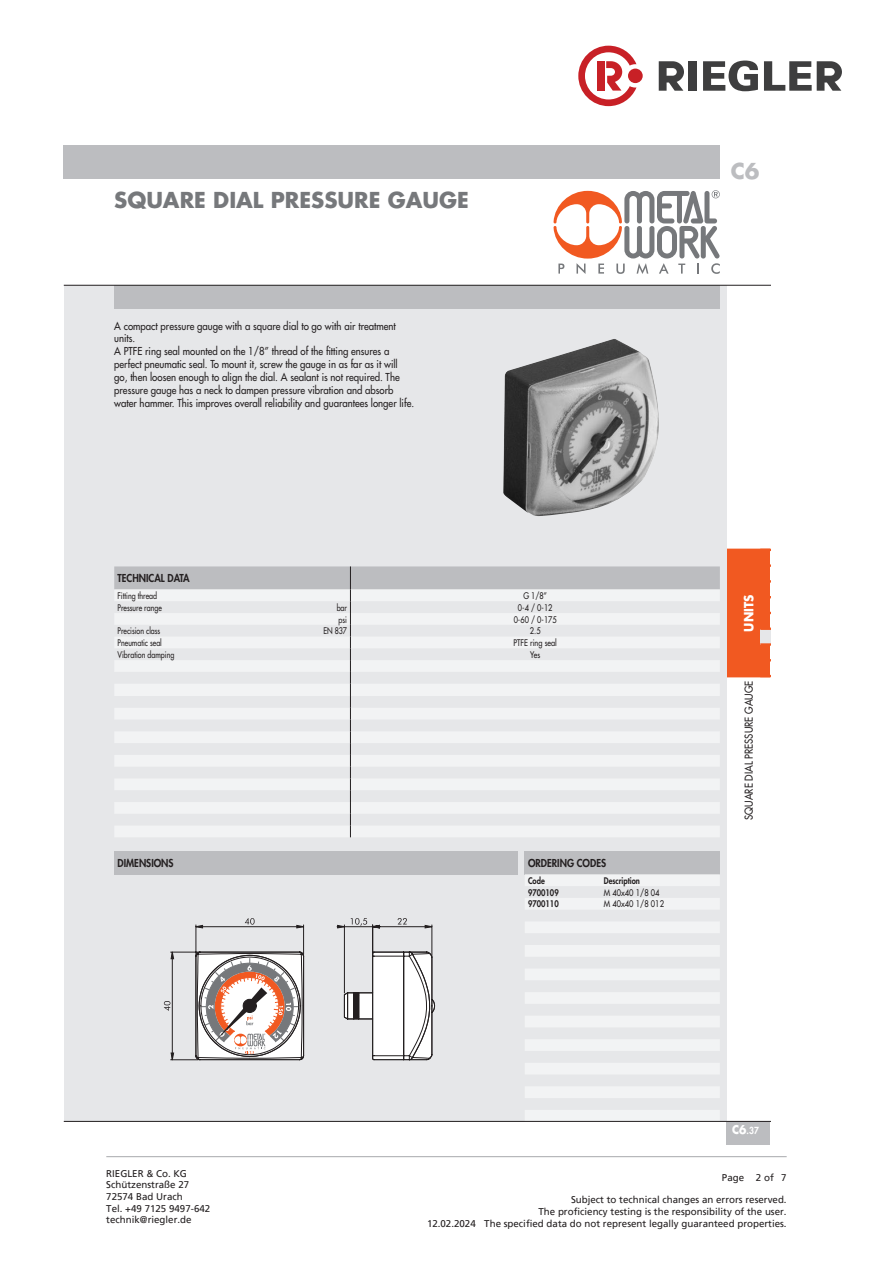
<style>
.page{position:relative;width:893px;height:1263px;background:#fff}
.page>*{position:absolute;margin:0;border:0;box-sizing:border-box;transform-origin:0 0}
.Update_OIDs{font:700 21.3px "Futura Std";color:#76787b}
.Update_OIDs-2{font:700 21.3px "Futura Std";color:#bcbdc0}
.Update_OIDs-3{font:700 12.45px "Futura Std";color:#fff;scale:.95 1}
.Update_OIDs-4{font:500 10.65px/12.8px "Futura Std";color:#231f20;scale:.9 1}
.Update_OIDs-5{font:800 10.65px "Futura Std";color:#231f20;scale:.9 1}
.SeitenfußText_rechts{font:9.75px "Frutiger LT Pro";color:#231f20}
.SeitenfußText_links{font:9.75px/11.7px "Frutiger LT Pro";color:#231f20}
.Update_OIDs-6{font:800 9.45px "Futura Std";color:#fff;scale:.9 1}
.Update_OIDs-7{font:500 8.85px "Futura Std";color:#231f20;scale:.8 1}
.Update_OIDs-8{font:500 8.85px "Futura Std";color:#231f20;scale:.83 1}
.Update_OIDs-9{font:800 8.85px "Futura Std";color:#231f20;scale:.85 1}
.Update_OIDs-10{font:500 8.85px "Futura Std";color:#231f20;scale:.85 1}
.s1{font-weight:700;font-size:11.85px}
</style>
<div class="page">
<svg style="left:659px;top:61px;width:25px;height:30px"></svg>
<div style="left:689px;top:61px;width:8px;height:30px;background:#3e3e3f"></div>
<svg style="left:703px;top:61px;width:55px;height:30px"></svg>
<svg style="left:764px;top:61px;width:78px;height:30px"></svg>
<svg style="left:578px;top:46px;width:58px;height:60px"></svg>
<div style="left:628px;top:69px;width:15px;height:14px;background:#c82026;border-radius:50%"></div>
<hr style="left:106px;top:1156px;width:681px;height:1px;background:#a8a9ad">
<div style="left:727px;top:1121px;width:43px;height:24px;background:#bcbdc0"></div>
<div style="left:64px;top:145px;width:656px;height:34px;background:#bcbdc0"></div>
<svg style="left:553px;top:190px;width:167px;height:84px"></svg>
<div style="left:727px;top:548px;width:43px;height:131px;background:#f15921"></div>
<hr style="left:727px;top:546px;width:43px;height:3px;background:#fff">
<hr style="left:727px;top:677px;width:43px;height:3px;background:#fff">
<div style="left:760px;top:629px;width:10px;height:15px;background:#e6e7e9"></div>
<div style="left:64px;top:285px;width:663px;height:836px;background:#e6e7e9"></div>
<div style="left:114px;top:285px;width:606px;height:24px;background:#bcbdc0"></div>
<img style="left:503px;top:339px;width:156px;height:177px">
<svg style="left:114px;top:566px;width:606px;height:271px"></svg>
<div style="left:114px;top:851px;width:404px;height:23px;background:#bcbdc0"></div>
<div style="left:525px;top:851px;width:195px;height:23px;background:#bcbdc0"></div>
<svg style="left:525px;top:875px;width:195px;height:246px"></svg>
<svg style="left:164px;top:918px;width:271px;height:142px"></svg>
<div style="left:243px;top:999px;width:13px;height:13px;background:#231f20;border-radius:50%"></div>
<hr style="left:64px;top:285px;width:706px;height:1px;background:#231f20">
<hr style="left:64px;top:1121px;width:706px;height:1px;background:#231f20">
<p class="Update_OIDs" style="left:114px;top:186px;width:356px">SQUARE DIAL PRESSURE GAUGE</p>
<p class="Update_OIDs-4" style="left:114px;top:319px;width:335px">A compact pressure gauge with a square dial to go with air treatment units.<br>A PTFE ring seal mounted on the 1/8” thread of the fitting ensures a perfect pneumatic seal. To mount it, screw the gauge in as far as it will<br>go, then loosen enough to align the dial. A sealant is not required. The pressure gauge has a neck to dampen pressure vibration and absorb water hammer. This improves overall reliability and guarantees longer life.</p>
<p class="Update_OIDs-5" style="left:118px;top:572px;width:81px">TECHNICAL DATA</p>
<p class="Update_OIDs-7" style="left:118px;top:590px;width:51px">Fitting thread</p>
<p class="Update_OIDs-8" style="left:523px;top:590px;width:30px">G 1/8”</p>
<p class="Update_OIDs-7" style="left:118px;top:602px;width:57px">Pressure range</p>
<p class="Update_OIDs-7" style="left:337px;top:602px;width:15px">bar</p>
<p class="Update_OIDs-8" style="left:518px;top:602px;width:43px">0-4 / 0-12</p>
<p class="Update_OIDs-7" style="left:339px;top:614px;width:12px">psi</p>
<p class="Update_OIDs-8" style="left:514px;top:614px;width:53px">0-60 / 0-175</p>
<p class="Update_OIDs-7" style="left:118px;top:625px;width:55px">Precision class</p>
<p class="Update_OIDs-7" style="left:323px;top:625px;width:31px">EN 837</p>
<p class="Update_OIDs-8" style="left:530px;top:625px;width:14px">2.5</p>
<p class="Update_OIDs-7" style="left:118px;top:637px;width:57px">Pneumatic seal</p>
<p class="Update_OIDs-8" style="left:514px;top:637px;width:54px">PTFE ring seal</p>
<p class="Update_OIDs-7" style="left:118px;top:649px;width:72px">Vibration damping</p>
<p class="Update_OIDs-8" style="left:530px;top:649px;width:13px">Yes</p>
<p class="Update_OIDs-5" style="left:118px;top:856px;width:64px">DIMENSIONS</p>
<p class="Update_OIDs-5" style="left:528px;top:856px;width:88px">ORDERING CODES</p>
<p class="Update_OIDs-9" style="left:528px;top:875px;width:21px">Code</p>
<p class="Update_OIDs-9" style="left:604px;top:875px;width:44px">Description</p>
<p class="Update_OIDs-9" style="left:528px;top:887px;width:38px">9700109</p>
<p class="Update_OIDs-10" style="left:604px;top:887px;width:67px">M 40x40 1/8 04</p>
<p class="Update_OIDs-9" style="left:528px;top:898px;width:38px">9700110</p>
<p class="Update_OIDs-10" style="left:604px;top:899px;width:72px">M 40x40 1/8 012</p>
<p class="Update_OIDs-2" style="left:731px;top:157px;width:30px">C6</p>
<p class="Update_OIDs-3" style="left:741px;top:631px;width:41px;rotate:-90deg">UNITS</p>
<p class="Update_OIDs-4" style="left:743px;top:820px;width:156px;rotate:-90deg">SQUARE DIAL PRESSURE GAUGE</p>
<p class="Update_OIDs-6" style="left:732px;top:1125px;width:31px"><span class="s1">C6</span>.37</p>
<p class="SeitenfußText_links" style="left:106px;top:1167px;width:105px">RIEGLER &amp; Co. KG<br>Schützenstraße 27<br>72574 Bad Urach<br>Tel. +49 7125 9497-642 technik@riegler.de</p>
<p class="SeitenfußText_rechts" style="left:427px;top:1217px;width:50px">12.02.2024</p>
<p class="SeitenfußText_rechts" style="left:722px;top:1172px;width:24px">Page</p>
<p class="SeitenfußText_rechts" style="left:756px;top:1172px;width:20px">2 of</p>
<p class="SeitenfußText_rechts" style="left:781px;top:1172px;width:7px">7</p>
<p class="SeitenfußText_rechts" style="left:571px;top:1194px;width:217px">Subject to technical changes an errors reserved.</p>
<p class="SeitenfußText_rechts" style="left:538px;top:1206px;width:250px">The proficiency testing is the responsibility of the user.</p>
<p class="SeitenfußText_rechts" style="left:484px;top:1217px;width:304px">The specified data do not represent legally guaranteed properties.</p>
</div>
